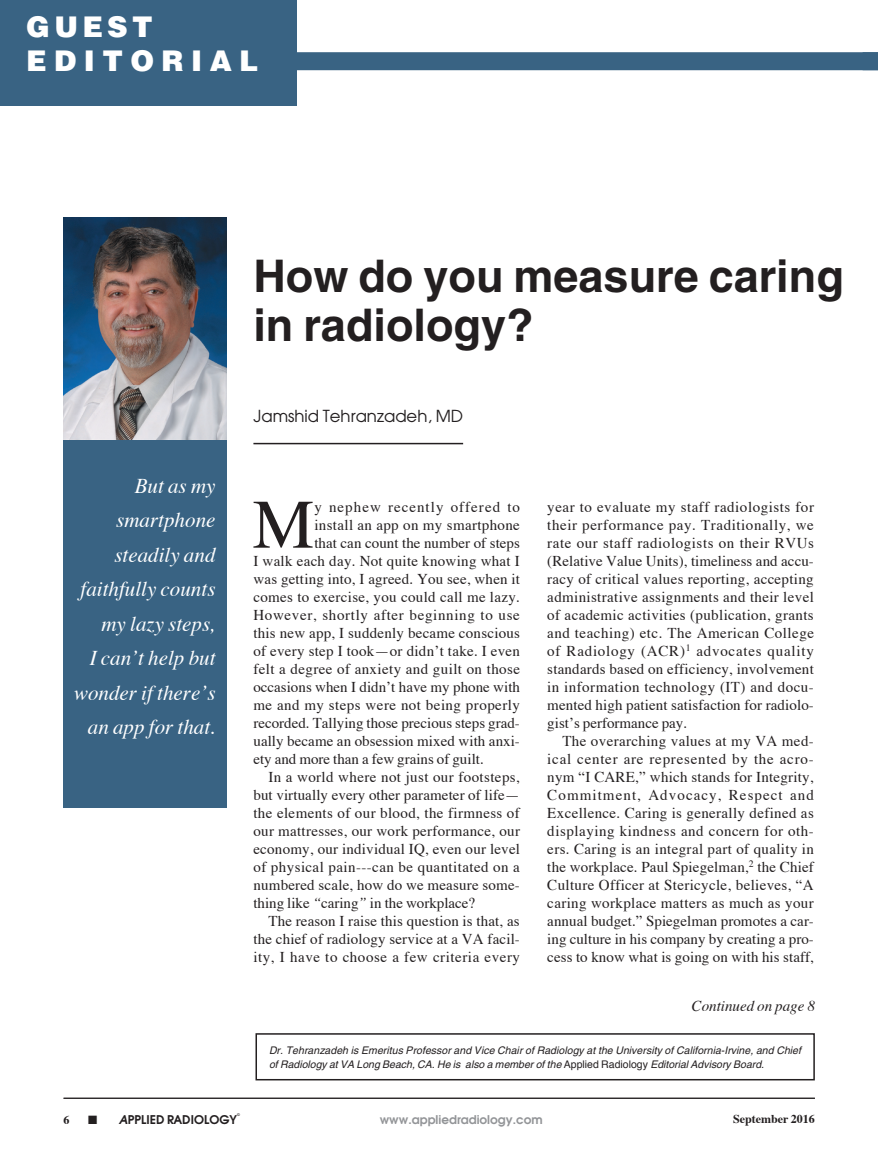
<style>
.page{position:relative;width:878px;height:1175px;background:#fff}
.page>*{position:absolute;margin:0;border:0;box-sizing:border-box;transform-origin:0 0}
.Article_1st_parag_Dr{font:69.45px "Times";color:#231f20}
.Article_title{font:700 45px/49.5px "Helvetica";color:#231f20}
.t1{font:900 28.5px/34.5px "Helvetica";letter-spacing:.26em;color:#fff}
.Editorial_quote_new{font:italic 21px/34.5px "Times";color:#fff;text-align:right}
.Article_author_line{font:16.5px "Avant Garde";color:#231f20}
.Article_body_copy{font:15px/18px "Times";letter-spacing:.005em;color:#231f20;text-align:justify}
.Article_1st_parag_Dr-2{font:15px "Times";letter-spacing:.015em;color:#231f20}
.Article_1st_parag_Dr-3{font:15px "Times";letter-spacing:.045em;color:#231f20}
.Article_1st_parag_Dr-4{font:15px "Times";letter-spacing:.07em;color:#231f20}
.t2{font:italic 15px "Times";color:#231f20}
.t3{font:600 12px "Avant Garde";color:#939598}
.t4{font:600 12px "Avant Garde";color:#231f20}
.t5{font:700 12px "Times";color:#231f20}
.Editorial_Author_bio{font:italic 10.5px/13.5px "Helvetica";letter-spacing:.005em;color:#231f20}
.t6{font:600 3.75px "Avant Garde";color:#231f20}
.s1{font-style:italic}
.s2{font-style:normal}
</style>
<div class="page">
<div style="left:253px;top:52px;width:625px;height:18px;background:#396383"></div>
<div style="left:0;top:0;width:297px;height:106px;background:#396383"></div>
<hr style="left:64px;top:1097px;width:750px;height:1px;background:#231f20">
<div style="left:63px;top:408px;width:163px;height:400px;background:#396383"></div>
<img style="left:63px;top:217px;width:163px;height:222px">
<hr style="left:253px;top:443px;width:210px;height:1px;background:#231f20">
<div style="left:255px;top:1033px;width:559px;height:47px;border:2px solid #231f20"></div>
<h3 class="t1" style="left:26px;top:8px;width:233px">GUEST<br>EDITORIAL</h3>
<p class="Article_title" style="left:253px;top:250px;width:592px">How do you measure caring in radiology?</p>
<p class="Article_author_line" style="left:253px;top:405px;width:211px">Jamshid Tehranzadeh, MD</p>
<p class="Editorial_quote_new" style="left:74px;top:467px;width:143px">But as my smartphone steadily and faithfully counts my lazy steps,<br>I can’t help but wonder if there’s an app for that.</p>
<p class="Article_1st_parag_Dr" style="left:253px;top:459px;width:63px">M</p>
<p class="Article_1st_parag_Dr-4" style="left:314px;top:492px;width:207px">y nephew recently offered to</p>
<p class="Article_1st_parag_Dr-2" style="left:314px;top:510px;width:207px">install an app on my smartphone</p>
<p class="Article_1st_parag_Dr-2" style="left:314px;top:528px;width:207px">that can count the number of steps</p>
<p class="Article_1st_parag_Dr-2" style="left:253px;top:546px;width:268px">I walk each day. Not quite knowing what I</p>
<p class="Article_1st_parag_Dr-2" style="left:253px;top:564px;width:268px">was getting into, I agreed. You see, when it</p>
<p class="Article_1st_parag_Dr-2" style="left:253px;top:582px;width:268px">comes to exercise, you could call me lazy.</p>
<p class="Article_1st_parag_Dr-3" style="left:253px;top:600px;width:268px">However, shortly after beginning to use</p>
<p class="Article_1st_parag_Dr-2" style="left:253px;top:618px;width:268px">this new app, I suddenly became conscious</p>
<p class="Article_1st_parag_Dr-2" style="left:253px;top:636px;width:268px">of every step I took—or didn’t take. I even</p>
<p class="Article_1st_parag_Dr-2" style="left:253px;top:654px;width:268px">felt a degree of anxiety and guilt on those</p>
<p class="Article_1st_parag_Dr-2" style="left:253px;top:672px;width:268px">occasions when I didn’t have my phone with</p>
<p class="Article_1st_parag_Dr-2" style="left:253px;top:690px;width:268px">me and my steps were not being properly</p>
<p class="Article_1st_parag_Dr-2" style="left:253px;top:708px;width:268px">recorded. Tallying those precious steps grad-</p>
<p class="Article_1st_parag_Dr-2" style="left:253px;top:726px;width:268px">ually became an obsession mixed with anxi-</p>
<p class="Article_1st_parag_Dr-2" style="left:253px;top:744px;width:232px">ety and more than a few grains of guilt.</p>
<p class="Article_body_copy" style="left:253px;top:766px;width:268px;text-indent:15px">In a world where not just our footsteps, but virtually every other parameter of life— the elements of our blood, the firmness of our mattresses, our work performance, our economy, our individual IQ, even our level of physical pain---can be quantitated on a numbered scale, how do we measure some&shy;thing like <span class="s1">“</span>caring<span class="s1">”</span> in the workplace?</p>
<p class="Article_body_copy" style="left:253px;top:910px;width:268px;text-indent:15px">The reason I raise this question is that, as the chief of radiology service at a VA facil&shy;ity, I have to choose a few criteria every</p>
<p class="Article_body_copy" style="left:547px;top:496px;width:268px">year to evaluate my staff radiologists for their performance pay. Traditionally, we rate our staff radiologists on their RVUs (Relative Value Units), timeliness and accu&shy;racy of critical values reporting, accepting administrative assignments and their level of academic activities (publication, grants and teaching) etc. The American College of Radiology (ACR)<sup>1</sup> advocates quality standards based on efficiency, involvement in information technology (IT) and docu&shy;mented high patient satisfaction for radiolo&shy;gist’s performance pay.</p>
<p class="Article_body_copy" style="left:547px;top:730px;width:268px;text-indent:15px">The overarching values at my VA med&shy;ical center are represented by the acro&shy;nym “I CARE,” which stands for Integrity, Commitment, Advocacy, Respect and Excellence. Caring is generally defined as displaying kindness and concern for oth&shy;ers. Caring is an integral part of quality in the workplace. Paul Spiegelman,<sup>2</sup> the Chief Culture Officer at Stericycle, believes, “A caring workplace matters as much as your annual budget.” Spiegelman promotes a car&shy;ing culture in his company by creating a pro&shy;cess to know what is going on with his staff,</p>
<p class="t2" style="left:691px;top:992px;width:125px">Continued on page 8</p>
<p class="Editorial_Author_bio" style="left:269px;top:1043px;width:533px">Dr. Tehranzadeh is Emeritus Professor and Vice Chair of Radiology at the University of California-Irvine, and Chief of Radiology at VA Long Beach, CA. He is also a member of the <span class="s2">Applied Radiology</span> Editorial Advisory Board.</p>
<p class="t6" style="left:237px;top:1111px;width:4px">©</p>
<p class="t5" style="left:63px;top:1108px;width:7px">6</p>
<p class="t4" style="left:88px;top:1111px;width:150px">■ <span class="s1">A</span>PPLIED RADIOLOGY</p>
<p class="t3" style="left:379px;top:1111px;width:164px">www.appliedradiology.com</p>
<p class="t5" style="left:733px;top:1107px;width:83px">September 2016</p>
</div>
